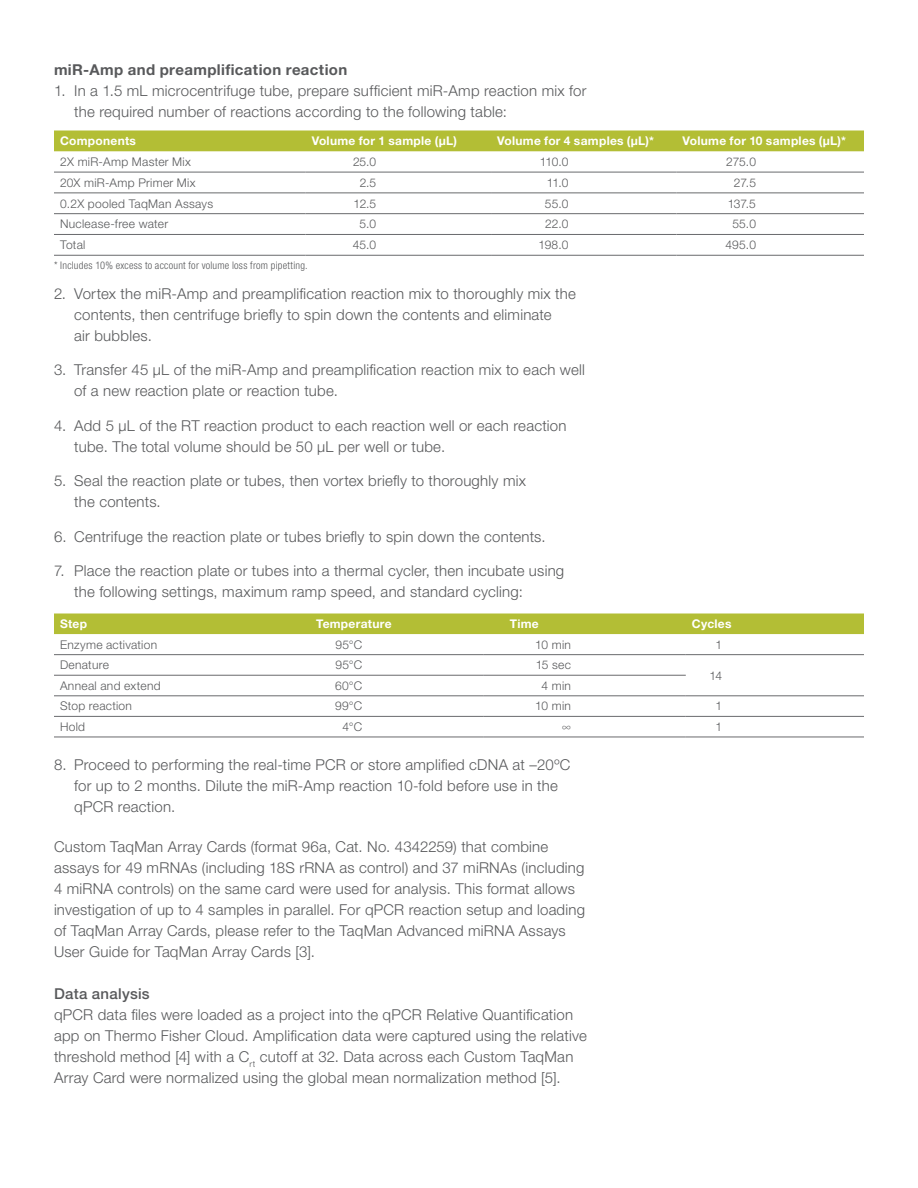
<style>
.page{position:relative;width:918px;height:1188px;background:#fff}
.page>*{position:absolute;margin:0;border:0;box-sizing:border-box;transform-origin:0 0}
.t1{font:300 15px/21px "Helvetica Neue LT Std";letter-spacing:.015em;color:#58595b}
.t2{font:700 15px "Helvetica Neue LT Std";letter-spacing:.025em;color:#58595b}
.t3{font:500 15px "Helvetica Neue LT Std";letter-spacing:.02em;color:#58595b}
.t4{font:300 12px "Helvetica Neue LT Std";letter-spacing:.025em;color:#58595b}
.t5{font:700 12px "Helvetica Neue LT Std";letter-spacing:.025em;color:#fff}
.t6{font:300 condensed 10.5px "Helvetica Neue LT Std";letter-spacing:.025em;color:#58595b}
</style>
<div class="page">
<div style="left:54px;top:130px;width:810px;height:21px;background:#b3be35"></div>
<hr style="left:54px;top:172px;width:252px;height:1px;background:#696a6d">
<hr style="left:306px;top:172px;width:185px;height:1px;background:#696a6d">
<hr style="left:491px;top:172px;width:185px;height:1px;background:#696a6d">
<hr style="left:676px;top:172px;width:188px;height:1px;background:#696a6d">
<hr style="left:54px;top:193px;width:252px;height:1px;background:#696a6d">
<hr style="left:306px;top:193px;width:185px;height:1px;background:#696a6d">
<hr style="left:491px;top:193px;width:185px;height:1px;background:#696a6d">
<hr style="left:676px;top:193px;width:188px;height:1px;background:#696a6d">
<hr style="left:54px;top:213px;width:252px;height:1px;background:#696a6d">
<hr style="left:306px;top:213px;width:185px;height:1px;background:#696a6d">
<hr style="left:491px;top:213px;width:185px;height:1px;background:#696a6d">
<hr style="left:676px;top:213px;width:188px;height:1px;background:#696a6d">
<hr style="left:54px;top:234px;width:252px;height:1px;background:#696a6d">
<hr style="left:306px;top:234px;width:185px;height:1px;background:#696a6d">
<hr style="left:491px;top:234px;width:185px;height:1px;background:#696a6d">
<hr style="left:676px;top:234px;width:188px;height:1px;background:#696a6d">
<hr style="left:54px;top:255px;width:252px;height:1px;background:#696a6d">
<hr style="left:306px;top:255px;width:185px;height:1px;background:#696a6d">
<hr style="left:491px;top:255px;width:185px;height:1px;background:#696a6d">
<hr style="left:676px;top:255px;width:188px;height:1px;background:#696a6d">
<div style="left:54px;top:614px;width:810px;height:20px;background:#b3be35"></div>
<hr style="left:54px;top:654px;width:256px;height:1px;background:#696a6d">
<hr style="left:310px;top:654px;width:174px;height:1px;background:#696a6d">
<hr style="left:484px;top:654px;width:202px;height:1px;background:#696a6d">
<hr style="left:686px;top:654px;width:178px;height:1px;background:#696a6d">
<hr style="left:54px;top:675px;width:256px;height:1px;background:#696a6d">
<hr style="left:310px;top:675px;width:174px;height:1px;background:#696a6d">
<hr style="left:484px;top:675px;width:202px;height:1px;background:#696a6d">
<hr style="left:54px;top:696px;width:256px;height:1px;background:#696a6d">
<hr style="left:310px;top:696px;width:174px;height:1px;background:#696a6d">
<hr style="left:484px;top:696px;width:202px;height:1px;background:#696a6d">
<hr style="left:686px;top:696px;width:178px;height:1px;background:#696a6d">
<hr style="left:54px;top:716px;width:256px;height:1px;background:#696a6d">
<hr style="left:310px;top:716px;width:174px;height:1px;background:#696a6d">
<hr style="left:484px;top:716px;width:202px;height:1px;background:#696a6d">
<hr style="left:686px;top:716px;width:178px;height:1px;background:#696a6d">
<hr style="left:54px;top:737px;width:256px;height:1px;background:#696a6d">
<hr style="left:310px;top:737px;width:174px;height:1px;background:#696a6d">
<hr style="left:484px;top:737px;width:202px;height:1px;background:#696a6d">
<hr style="left:686px;top:737px;width:178px;height:1px;background:#696a6d">
<p class="t2" style="left:54px;top:60px;width:295px">miR-Amp and preamplification reaction</p>
<p class="t1" style="left:74px;top:80px;width:514px;text-indent:-20px">1. In a 1.5 mL microcentrifuge tube, prepare sufficient miR-Amp reaction mix for the required number of reactions according to the following table:</p>
<p class="t5" style="left:60px;top:133px;width:77px">Components</p>
<p class="t5" style="left:312px;top:133px;width:147px">Volume for 1 sample (µL)</p>
<p class="t5" style="left:497px;top:133px;width:158px">Volume for 4 samples (µL)*</p>
<p class="t5" style="left:683px;top:133px;width:165px">Volume for 10 samples (µL)*</p>
<p class="t4" style="left:60px;top:154px;width:132px">2X miR-Amp Master Mix</p>
<p class="t4" style="left:353px;top:154px;width:25px">25.0</p>
<p class="t4" style="left:540px;top:154px;width:30px">110.0</p>
<p class="t4" style="left:726px;top:154px;width:31px">275.0</p>
<p class="t4" style="left:60px;top:175px;width:137px">20X miR-Amp Primer Mix</p>
<p class="t4" style="left:360px;top:175px;width:18px">2.5</p>
<p class="t4" style="left:547px;top:175px;width:23px">11.0</p>
<p class="t4" style="left:734px;top:175px;width:24px">27.5</p>
<p class="t4" style="left:60px;top:196px;width:155px">0.2X pooled TaqMan Assays</p>
<p class="t4" style="left:354px;top:196px;width:24px">12.5</p>
<p class="t4" style="left:545px;top:196px;width:25px">55.0</p>
<p class="t4" style="left:728px;top:196px;width:30px">137.5</p>
<p class="t4" style="left:60px;top:217px;width:109px">Nuclease-free water</p>
<p class="t4" style="left:360px;top:217px;width:18px">5.0</p>
<p class="t4" style="left:545px;top:217px;width:25px">22.0</p>
<p class="t4" style="left:732px;top:217px;width:25px">55.0</p>
<p class="t4" style="left:60px;top:238px;width:27px">Total</p>
<p class="t4" style="left:353px;top:238px;width:25px">45.0</p>
<p class="t4" style="left:538px;top:238px;width:32px">198.0</p>
<p class="t4" style="left:725px;top:238px;width:32px">495.0</p>
<p class="t6" style="left:54px;top:259px;width:255px">* Includes 10% excess to account for volume loss from pipetting.</p>
<p class="t1" style="left:74px;top:283px;width:503px;text-indent:-20px">2. Vortex the miR-Amp and preamplification reaction mix to thoroughly mix the contents, then centrifuge briefly to spin down the contents and eliminate<br>air bubbles.</p>
<p class="t1" style="left:74px;top:359px;width:512px;text-indent:-20px">3. Transfer 45 µL of the miR-Amp and preamplification reaction mix to each well of a new reaction plate or reaction tube.</p>
<p class="t1" style="left:74px;top:415px;width:494px;text-indent:-20px">4. Add 5 µL of the RT reaction product to each reaction well or each reaction tube. The total volume should be 50 µL per well or tube.</p>
<p class="t1" style="left:74px;top:470px;width:453px;text-indent:-20px">5. Seal the reaction plate or tubes, then vortex briefly to thoroughly mix the contents.</p>
<p class="t1" style="left:54px;top:526px;width:493px">6. Centrifuge the reaction plate or tubes briefly to spin down the contents.</p>
<p class="t1" style="left:74px;top:560px;width:492px;text-indent:-20px">7. Place the reaction plate or tubes into a thermal cycler, then incubate using the following settings, maximum ramp speed, and standard cycling:</p>
<p class="t5" style="left:60px;top:616px;width:29px">Step</p>
<p class="t5" style="left:316px;top:616px;width:77px">Temperature</p>
<p class="t5" style="left:510px;top:616px;width:30px">Time</p>
<p class="t5" style="left:692px;top:616px;width:41px">Cycles</p>
<p class="t4" style="left:60px;top:637px;width:99px">Enzyme activation</p>
<p class="t4" style="left:335px;top:637px;width:28px">95°C</p>
<p class="t4" style="left:535px;top:637px;width:37px">10 min</p>
<p class="t4" style="left:716px;top:637px;width:8px">1</p>
<p class="t4" style="left:60px;top:658px;width:50px">Denature</p>
<p class="t4" style="left:335px;top:658px;width:28px">95°C</p>
<p class="t4" style="left:536px;top:658px;width:37px">15 sec</p>
<p class="t4" style="left:710px;top:668px;width:14px">14</p>
<p class="t4" style="left:60px;top:678px;width:102px">Anneal and extend</p>
<p class="t4" style="left:335px;top:678px;width:29px">60°C</p>
<p class="t4" style="left:542px;top:678px;width:31px">4 min</p>
<p class="t4" style="left:60px;top:699px;width:74px">Stop reaction</p>
<p class="t4" style="left:335px;top:699px;width:29px">99°C</p>
<p class="t4" style="left:535px;top:699px;width:37px">10 min</p>
<p class="t4" style="left:716px;top:699px;width:8px">1</p>
<p class="t4" style="left:60px;top:719px;width:27px">Hold</p>
<p class="t4" style="left:342px;top:719px;width:21px">4°C</p>
<p class="t4" style="left:562px;top:719px;width:11px">∞</p>
<p class="t4" style="left:716px;top:719px;width:8px">1</p>
<p class="t1" style="left:74px;top:754px;width:498px;text-indent:-20px">8. Proceed to performing the real-time PCR or store amplified cDNA at –20ºC for up to 2 months. Dilute the miR-Amp reaction 10-fold before use in the qPCR reaction.</p>
<p class="t1" style="left:54px;top:836px;width:533px">Custom TaqMan Array Cards (format 96a, Cat. No. 4342259) that combine assays for 49 mRNAs (including 18S rRNA as control) and 37 miRNAs (including 4 miRNA controls) on the same card were used for analysis. This format allows investigation of up to 4 samples in parallel. For qPCR reaction setup and loading of TaqMan Array Cards, please refer to the TaqMan Advanced miRNA Assays User Guide for TaqMan Array Cards [3].</p>
<p class="t3" style="left:54px;top:985px;width:97px">Data analysis</p>
<p class="t1" style="left:54px;top:1004px;width:534px">qPCR data files were loaded as a project into the qPCR Relative Quantification app on Thermo Fisher Cloud. Amplification data were captured using the relative threshold method [4] with a C<sub>rt</sub> cutoff at 32. Data across each Custom TaqMan Array Card were normalized using the global mean normalization method [5].</p>
</div>
